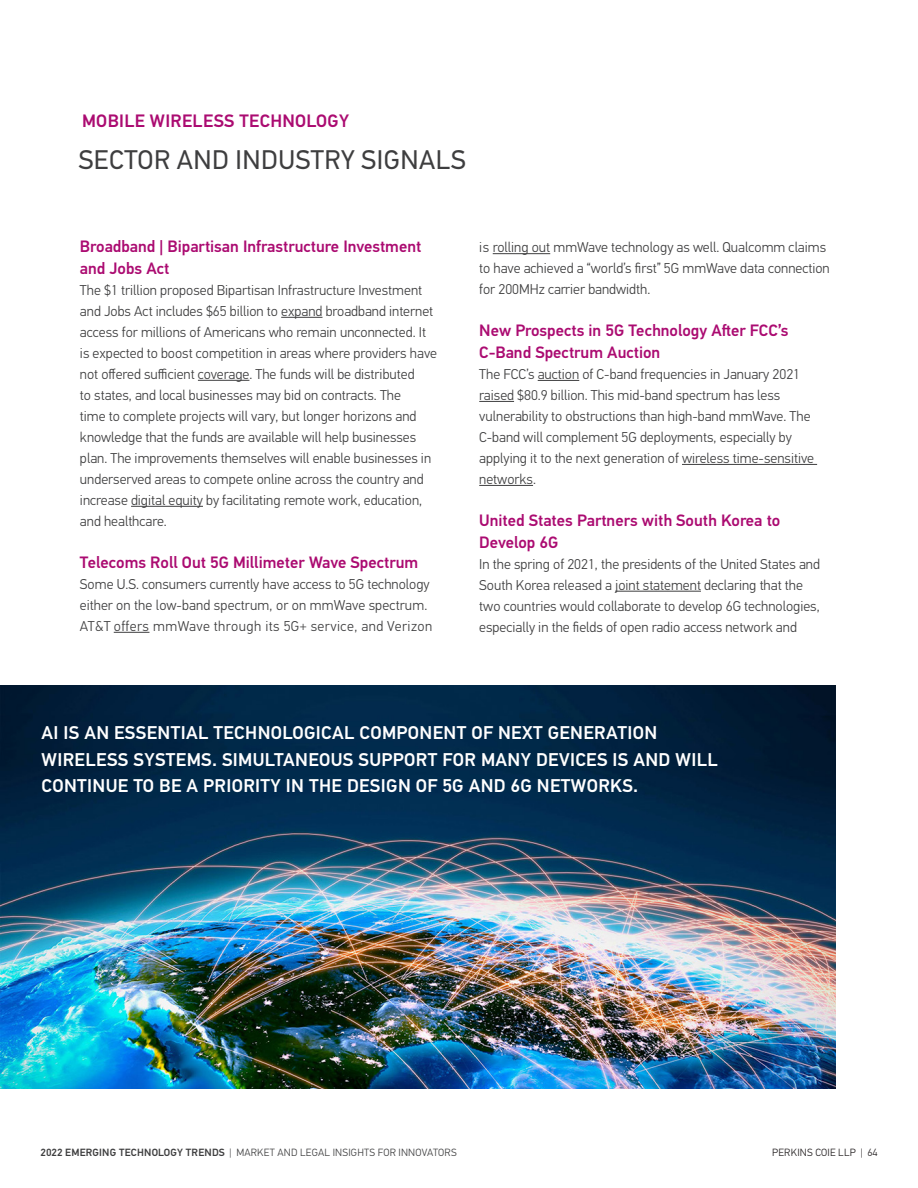
<style>
.page{position:relative;width:918px;height:1188px;background:#fff}
.page>*{position:absolute;margin:0;border:0;box-sizing:border-box;transform-origin:0 0}
.PAGE_HEADING_2{font:27px "PF Din Text Pro";letter-spacing:.02em;color:#3e3e3f}
.Call_out{font:500 18.45px/26.4px "PF Din Text Pro";letter-spacing:.02em;color:#fff}
.Kicker{font:500 18px "PF Din Text Pro";letter-spacing:.02em;color:#ab0b71}
.Sub_head_1{font:500 16.5px/21.8px "PF Din Text Pro";color:#ab0b71}
.Body_Copy{font:300 14.25px/21px "PF Din Text Pro";color:#3e3e3f}
.t1{font:300 10.5px "PF Din Text Pro";letter-spacing:.02em;color:#3e3e3f}
.t2{font:300 10.5px "PF Din Text Pro";letter-spacing:.02em;color:#231f20}
.s1{font-weight:500}
</style>
<div class="page">
<hr style="left:281px;top:317px;width:42px;height:1px;background:#3e3e3f">
<hr style="left:198px;top:380px;width:51px;height:1px;background:#3e3e3f">
<hr style="left:131px;top:506px;width:72px;height:1px;background:#3e3e3f">
<hr style="left:114px;top:632px;width:35px;height:1px;background:#3e3e3f">
<hr style="left:493px;top:253px;width:57px;height:1px;background:#3e3e3f">
<hr style="left:538px;top:380px;width:41px;height:1px;background:#3e3e3f">
<hr style="left:479px;top:401px;width:35px;height:1px;background:#3e3e3f">
<hr style="left:682px;top:464px;width:135px;height:1px;background:#3e3e3f">
<hr style="left:479px;top:485px;width:54px;height:1px;background:#3e3e3f">
<hr style="left:615px;top:591px;width:86px;height:1px;background:#3e3e3f">
<img style="left:0;top:686px;width:835px;height:403px">
<p class="Kicker" style="left:82px;top:110px;width:268px">MOBILE WIRELESS TECHNOLOGY</p>
<p class="PAGE_HEADING_2" style="left:79px;top:144px;width:389px">SECTOR AND INDUSTRY SIGNALS</p>
<p class="Sub_head_1" style="left:80px;top:236px;width:343px">Broadband | Bipartisan Infrastructure Investment and Jobs Act</p>
<p class="Body_Copy" style="left:80px;top:280px;width:358px">The $1 trillion proposed Bipartisan Infrastructure Investment and Jobs Act includes $65 billion to expand broadband internet access for millions of Americans who remain unconnected. It is expected to boost competition in areas where providers have not offered sufficient coverage. The funds will be distributed<br>to states, and local businesses may bid on contracts. The<br>time to complete projects will vary, but longer horizons and knowledge that the funds are available will help businesses plan. The improvements themselves will enable businesses in underserved areas to compete online across the country and increase digital equity by facilitating remote work, education, and healthcare.</p>
<p class="Sub_head_1" style="left:80px;top:552px;width:340px">Telecoms Roll Out 5G Millimeter Wave Spectrum</p>
<p class="Body_Copy" style="left:80px;top:574px;width:354px">Some U.S. consumers currently have access to 5G technology either on the low-band spectrum, or on mmWave spectrum.<br>AT&amp;T offers mmWave through its 5G+ service, and Verizon</p>
<p class="Body_Copy" style="left:479px;top:237px;width:352px">is rolling out mmWave technology as well. Qualcomm claims to have achieved a “world’s first” 5G mmWave data connection for 200MHz carrier bandwidth.</p>
<p class="Sub_head_1" style="left:479px;top:320px;width:311px">New Prospects in 5G Technology After FCC’s<br>C-Band Spectrum Auction</p>
<p class="Body_Copy" style="left:479px;top:364px;width:336px">The FCC’s auction of C-band frequencies in January 2021 raised $80.9 billion. This mid-band spectrum has less vulnerability to obstructions than high-band mmWave. The C-band will complement 5G deployments, especially by applying it to the next generation of wireless time-sensitive networks.</p>
<p class="Sub_head_1" style="left:479px;top:510px;width:303px">United States Partners with South Korea to<br>Develop 6G</p>
<p class="Body_Copy" style="left:479px;top:554px;width:342px">In the spring of 2021, the presidents of the United States and South Korea released a joint statement declaring that the two countries would collaborate to develop 6G technologies, especially in the fields of open radio access network and</p>
<p class="Call_out" style="left:41px;top:720px;width:678px">AI IS AN ESSENTIAL TECHNOLOGICAL COMPONENT OF NEXT GENERATION<br>WIRELESS SYSTEMS. SIMULTANEOUS SUPPORT FOR MANY DEVICES IS AND WILL<br>CONTINUE TO BE A PRIORITY IN THE DESIGN OF 5G AND 6G NETWORKS.</p>
<p class="t1" style="left:40px;top:1146px;width:418px"><span class="s1">2022 EMERGING TECHNOLOGY TRENDS</span> | MARKET AND LEGAL INSIGHTS FOR INNOVATORS</p>
<p class="t2" style="left:772px;top:1146px;width:107px">PERKINS COIE LLP | 64</p>
</div>
